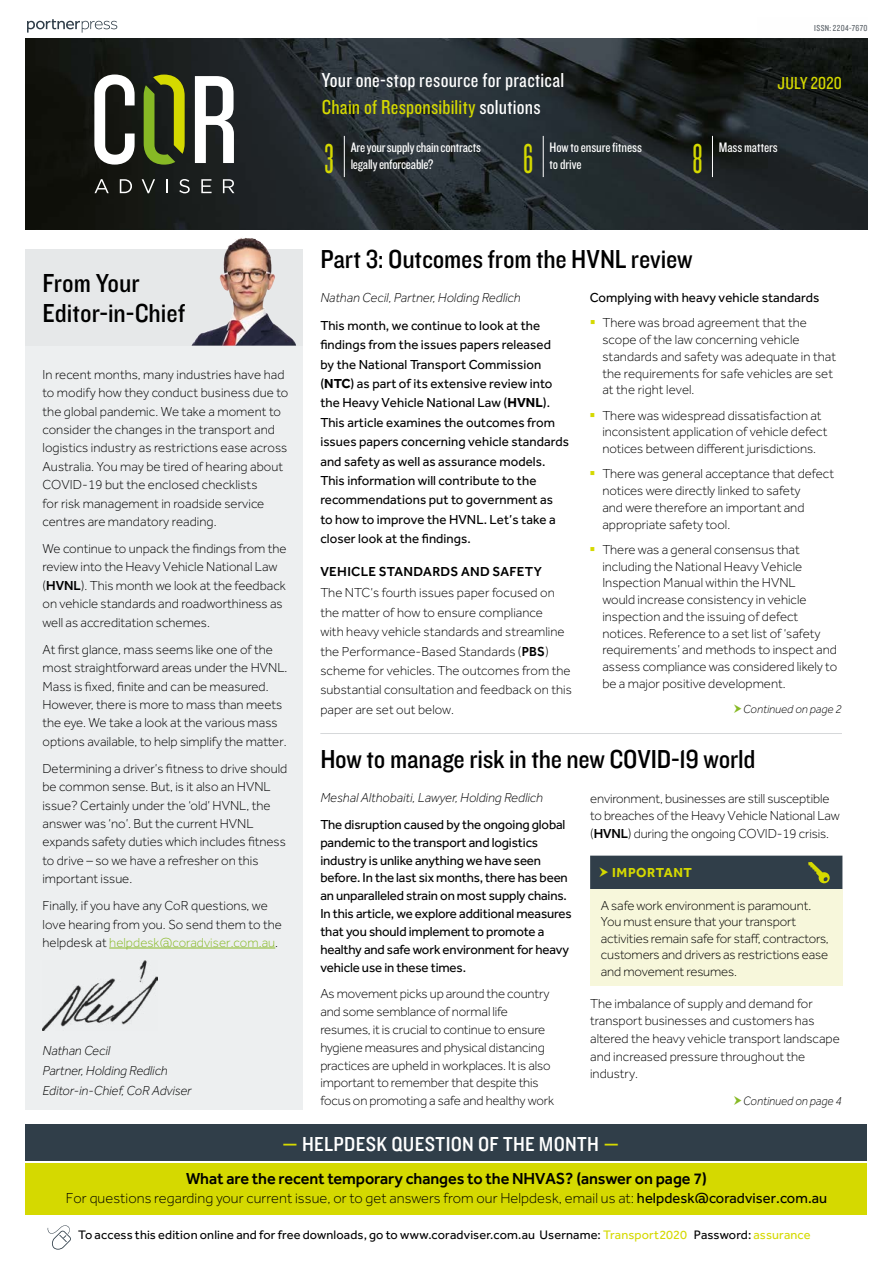
<style>
.page{position:relative;width:893px;height:1263px;background:#fff}
.page>*{position:absolute;margin:0;border:0;box-sizing:border-box;transform-origin:0 0}
.t1{font:43.5px "Knockout 26 Junior Flywght";color:#d5d900}
.t2{font:27px/30.5px "Knockout 30 Junior Welterwt";letter-spacing:-.005em;color:#000}
.t3{font:21px/27.5px "Knockout 29 Junior Ltweight";letter-spacing:.01em;color:#fff}
.t4{font:21px "Knockout 30 Junior Welterwt";letter-spacing:.015em;color:#fff}
.t5{font:18px "Knockout 29 Junior Ltweight";letter-spacing:.01em;color:#d5d900}
.t6{font:500 16.5px "Effra";letter-spacing:-.005em;color:#000}
.t7{font:300 15px "Effra";letter-spacing:.005em;color:#000}
.t8{font:14.25px/17.2px "Knockout 29 Junior Ltweight";letter-spacing:-.01em;color:#fff}
.t9{font:300 13.5px/18.5px "Effra";color:#000}
.t10{font:13.5px/19.4px "Effra";color:#000}
.t11{font:italic 300 13.5px/20px "Effra";color:#000}
.t12{font:500 13.5px "Effra";letter-spacing:.02em;color:#000}
.t13{font:700 13.5px "Effra";letter-spacing:.035em;color:#d5d900}
.t14{font:12.75px "Effra";letter-spacing:.01em;color:#000}
.t15{font:italic 300 12.45px "Effra";color:#000;scale:.94 1}
.t16{font:italic 300 12px "Effra";color:#000}
.t17{font:9px "Knockout 29 Junior Ltweight";letter-spacing:.045em;color:#5f666c}
.s1{color:#d5d900}
.s2{font-weight:500}
.s3{color:#87b925}
.s4{font-weight:700}
.s5{font-weight:400}
</style>
<div class="page">
<img style="left:26px;top:38px;width:841px;height:192px">
<div style="left:26px;top:1163px;width:841px;height:52px;background:#d5d900"></div>
<div style="left:26px;top:1125px;width:841px;height:36px;background:#303e49"></div>
<svg style="left:95px;top:179px;width:14px;height:14px"></svg>
<svg style="left:120px;top:179px;width:12px;height:14px"></svg>
<svg style="left:142px;top:179px;width:13px;height:14px"></svg>
<svg style="left:166px;top:179px;width:2px;height:14px"></svg>
<svg style="left:179px;top:179px;width:11px;height:14px"></svg>
<svg style="left:201px;top:179px;width:11px;height:14px"></svg>
<svg style="left:223px;top:179px;width:11px;height:14px"></svg>
<svg style="left:94px;top:75px;width:41px;height:90px"></svg>
<svg style="left:144px;top:75px;width:41px;height:90px;background:#627116"></svg>
<svg style="left:195px;top:76px;width:39px;height:87px"></svg>
<svg style="left:27px;top:19px;width:90px;height:14px"></svg>
<svg style="left:47px;top:1225px;width:24px;height:24px"></svg>
<div style="left:26px;top:325px;width:277px;height:785px;background:#edeff0"></div>
<svg style="left:26px;top:249px;width:277px;height:97px;fill:#e6e8e9"></svg>
<hr style="left:109px;top:948px;width:166px;height:1px;background:#87b925">
<img style="left:43px;top:960px;width:115px;height:71px">
<img style="left:223px;top:238px;width:20px;height:30px">
<hr style="left:543px;top:136px;width:1px;height:41px;background:#fff">
<hr style="left:344px;top:136px;width:1px;height:41px;background:#fff">
<hr style="left:712px;top:136px;width:1px;height:41px;background:#fff">
<hr style="left:320px;top:733px;width:522px;height:1px;background:#d6d8da">
<div style="left:590px;top:890px;width:252px;height:96px;background:#f7f7db"></div>
<div style="left:590px;top:856px;width:252px;height:34px;background:#303e49"></div>
<h3 class="t3" style="left:322px;top:65px;width:244px">Your one-stop resource for practical<br><span class="s1">Chain of Responsibility</span> solutions</h3>
<p class="t17" style="left:814px;top:22px;width:55px">ISSN: 2204-7670</p>
<h3 class="t5" style="left:778px;top:71px;width:66px">JULY 2020</h3>
<h2 class="t2" style="left:43px;top:266px;width:144px">From Your<br>Editor-in-Chief</h2>
<p class="t9" style="left:43px;top:365px;width:247px">In recent months, many industries have had to modify how they conduct business due to the global pandemic. We take a moment to consider the changes in the transport and logistics industry as restrictions ease across Australia. You may be tired of hearing about COVID-19 but the enclosed checklists<br>for risk management in roadside service centres are mandatory reading.</p>
<p class="t9" style="left:43px;top:539px;width:246px">We continue to unpack the findings from the review into the Heavy Vehicle National Law (<span class="s2">HVNL</span>). This month we look at the feedback on vehicle standards and roadworthiness as well as accreditation schemes.</p>
<p class="t9" style="left:43px;top:640px;width:246px">At first glance, mass seems like one of the most straightforward areas under the HVNL.<br>Mass is fixed, finite and can be measured.<br>However, there is more to mass than meets the eye. We take a look at the various mass options available, to help simplify the matter.</p>
<p class="t9" style="left:43px;top:759px;width:246px">Determining a driver’s fitness to drive should be common sense. But, is it also an HVNL issue? Certainly under the ‘old’ HVNL, the answer was ‘no’. But the current HVNL expands safety duties which includes fitness to drive – so we have a refresher on this important issue.</p>
<p class="t9" style="left:43px;top:896px;width:241px">Finally, if you have any CoR questions, we love hearing from you. So send them to the helpdesk at <span class="s3">helpdesk@coradviser.com.au</span>.</p>
<p class="t11" style="left:43px;top:1041px;width:150px">Nathan Cecil<br>Partner, Holding Redlich<br>Editor-in-Chief, CoR Adviser</p>
<h1 class="t1" style="left:325px;top:134px;width:11px">3</h1>
<p class="t8" style="left:351px;top:138px;width:132px">Are your supply chain contracts legally enforceable?</p>
<h1 class="t1" style="left:692px;top:134px;width:12px">8</h1>
<p class="t8" style="left:719px;top:138px;width:60px">Mass matters</p>
<h1 class="t1" style="left:523px;top:134px;width:12px">6</h1>
<p class="t8" style="left:550px;top:138px;width:94px">How to ensure fitness</p>
<p class="t8" style="left:550px;top:155px;width:33px">to drive</p>
<h2 class="t2" style="left:320px;top:243px;width:374px">Part 3: Outcomes from the HVNL review</h2>
<p class="t11" style="left:320px;top:287px;width:202px">Nathan Cecil, Partner, Holding Redlich</p>
<p class="t10" style="left:320px;top:316px;width:250px">This month, we continue to look at the findings from the issues papers released<br>by the National Transport Commission (<span class="s4">NTC</span>) as part of its extensive review into the Heavy Vehicle National Law (<span class="s4">HVNL</span>).<br>This article examines the outcomes from issues papers concerning vehicle standards and safety as well as assurance models.<br>This information will contribute to the recommendations put to government as<br>to how to improve the HVNL. Let’s take a closer look at the findings.</p>
<p class="t12" style="left:320px;top:563px;width:223px">VEHICLE STANDARDS AND SAFETY</p>
<p class="t9" style="left:320px;top:583px;width:253px;line-height:19.4px">The NTC’s fourth issues paper focused on the matter of how to ensure compliance<br>with heavy vehicle standards and streamline the Performance-Based Standards (<span class="s2">PBS</span>) scheme for vehicles. The outcomes from the substantial consultation and feedback on this paper are set out below.</p>
<p class="t10" style="left:590px;top:288px;width:231px">Complying with heavy vehicle standards</p>
<p class="t9" style="left:602px;top:314px;width:235px;line-height:16.8px;text-indent:-13px"><span class="s1">▪</span> There was broad agreement that the scope of the law concerning vehicle standards and safety was adequate in that the requirements for safe vehicles are set at the right level.</p>
<p class="t9" style="left:602px;top:407px;width:226px;line-height:16.8px;text-indent:-13px"><span class="s1">▪</span> There was widespread dissatisfaction at inconsistent application of vehicle defect notices between different jurisdictions.</p>
<p class="t9" style="left:602px;top:465px;width:233px;line-height:16.8px;text-indent:-13px"><span class="s1">▪</span> There was general acceptance that defect notices were directly linked to safety<br>and were therefore an important and appropriate safety tool.</p>
<p class="t9" style="left:602px;top:541px;width:236px;line-height:16.8px;text-indent:-13px"><span class="s1">▪</span> There was a general consensus that including the National Heavy Vehicle Inspection Manual within the HVNL<br>would increase consistency in vehicle inspection and the issuing of defect notices. Reference to a set list of ‘safety requirements’ and methods to inspect and assess compliance was considered likely to be a major positive development.</p>
<p class="t16" style="left:743px;top:702px;width:100px">Continued on page 2</p>
<h2 class="t2" style="left:320px;top:743px;width:437px">How to manage risk in the new COVID-19 world</h2>
<p class="t11" style="left:320px;top:788px;width:224px">Meshal Althobaiti, Lawyer, Holding Redlich</p>
<p class="t10" style="left:320px;top:815px;width:253px;line-height:17.9px">The disruption caused by the ongoing global pandemic to the transport and logistics industry is unlike anything we have seen before. In the last six months, there has been an unparalleled strain on most supply chains.<br>In this article, we explore additional measures that you should implement to promote a healthy and safe work environment for heavy vehicle use in these times.</p>
<p class="t9" style="left:320px;top:985px;width:235px;line-height:17.9px">As movement picks up around the country and some semblance of normal life resumes, it is crucial to continue to ensure hygiene measures and physical distancing practices are upheld in workplaces. It is also important to remember that despite this focus on promoting a safe and healthy work</p>
<p class="t9" style="left:590px;top:789px;width:251px;line-height:17.5px">environment, businesses are still susceptible to breaches of the Heavy Vehicle National Law (<span class="s2">HVNL</span>) during the ongoing COVID-19 crisis.</p>
<p class="t13" style="left:612px;top:864px;width:81px">IMPORTANT</p>
<p class="t9" style="left:601px;top:897px;width:229px;line-height:16.5px">A safe work environment is paramount.<br>You must ensure that your transport activities remain safe for staff, contractors, customers and drivers as restrictions ease and movement resumes.</p>
<p class="t9" style="left:590px;top:994px;width:251px;line-height:17.5px">The imbalance of supply and demand for transport businesses and customers has altered the heavy vehicle transport landscape and increased pressure throughout the industry.</p>
<p class="t15" style="left:743px;top:1094px;width:106px">Continued on page 4</p>
<h3 class="t4" style="left:282px;top:1130px;width:339px"><span class="s1">—</span> HELPDESK QUESTION OF THE MONTH <span class="s1">—</span></h3>
<p class="t6" style="left:186px;top:1168px;width:522px">What are the recent temporary changes to the NHVAS? (answer on page 7)</p>
<p class="t7" style="left:66px;top:1190px;width:763px">For questions regarding your current issue, or to get answers from our Helpdesk, email us at: <span class="s5">helpdesk@coradviser.com.au</span></p>
<p class="t14" style="left:78px;top:1228px;width:734px">To access this edition online and for free downloads, go to www.coradviser.com.au Username: <span class="s1">Transport2020</span> Password: <span class="s1">assurance</span></p>
</div>
